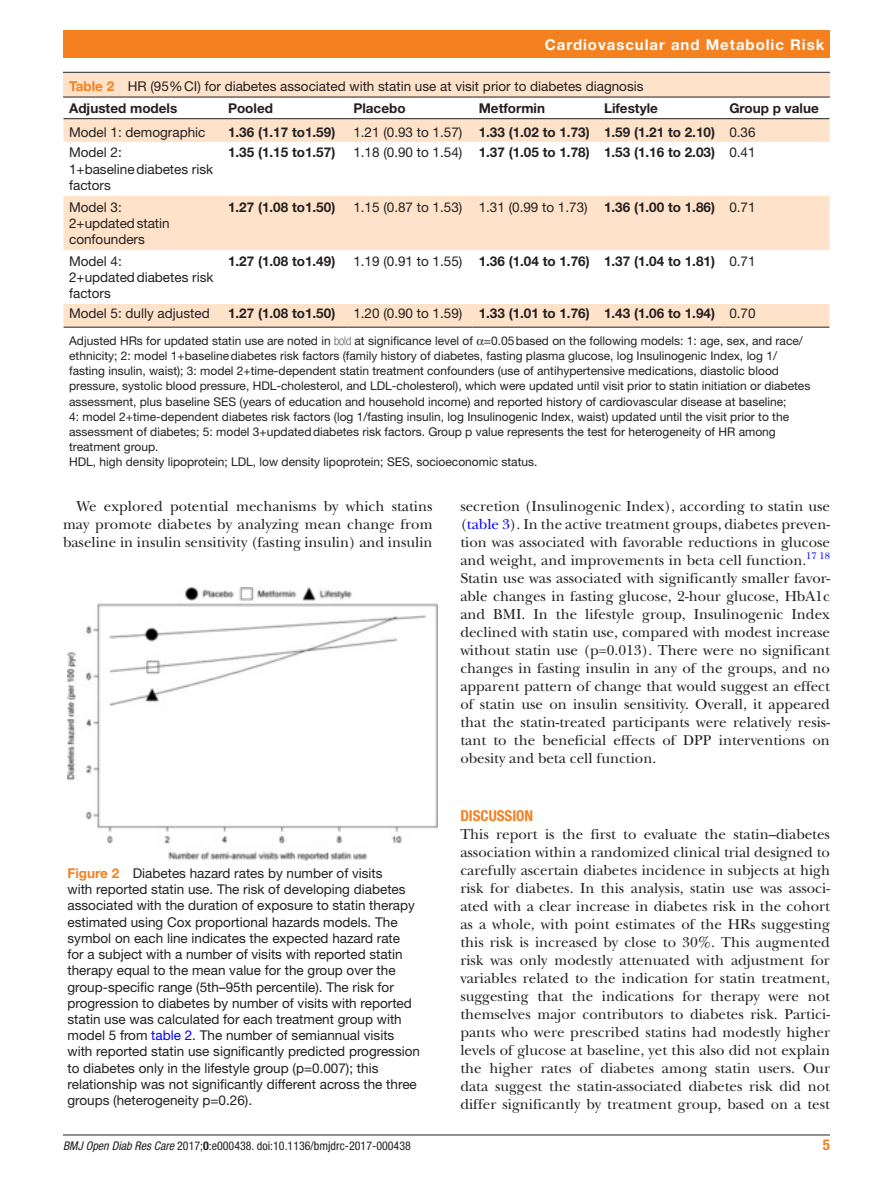
<style>
.page{position:relative;width:893px;height:1191px;background:#fff}
.page>*{position:absolute;margin:0;border:0;box-sizing:border-box;transform-origin:0 0}
.t1{font:15px/18px "New Baskerville";color:#231f20;text-align:justify}
.t2{font:700 15px "Helvetica Neue LT Std";letter-spacing:.065em;color:#fff}
.t3{font:700 condensed 15px "Helvetica Neue LT Std";color:#f58020}
.t4{font:13.5px/16.2px "Helvetica Neue LT Std";color:#231f20}
.t5{font:700 13.5px "Helvetica Neue LT Std";color:#231f20}
.t6{font:12px/15px "Helvetica Neue LT Std";color:#231f20}
.t7{font:condensed 12px "Helvetica Neue LT Std";color:#231f20}
.s1{font-weight:700;color:#f58020}
.s2{font-weight:700}
.s3{font-weight:400}
.s4{font-weight:100;font-stretch:condensed}
.s5{color:#00f}
.s6{font-style:italic}
</style>
<div class="page">
<hr style="left:63px;top:1134px;width:767px;height:1px;background:#231f20">
<div style="left:63px;top:73px;width:767px;height:392px;background:#fee2c9"></div>
<hr style="left:63px;top:72px;width:767px;height:1px;background:#231f20">
<svg style="left:64px;top:98px;width:766px;height:367px;fill:#fff"></svg>
<hr style="left:63px;top:97px;width:159px;height:1px;background:#231f20">
<hr style="left:63px;top:118px;width:159px;height:1px;background:#231f20">
<hr style="left:222px;top:97px;width:125px;height:1px;background:#231f20">
<hr style="left:222px;top:118px;width:125px;height:1px;background:#231f20">
<hr style="left:347px;top:97px;width:126px;height:1px;background:#231f20">
<hr style="left:347px;top:118px;width:126px;height:1px;background:#231f20">
<hr style="left:473px;top:97px;width:125px;height:1px;background:#231f20">
<hr style="left:473px;top:118px;width:125px;height:1px;background:#231f20">
<hr style="left:598px;top:97px;width:125px;height:1px;background:#231f20">
<hr style="left:598px;top:118px;width:125px;height:1px;background:#231f20">
<hr style="left:723px;top:97px;width:107px;height:1px;background:#231f20">
<hr style="left:723px;top:118px;width:107px;height:1px;background:#231f20">
<hr style="left:222px;top:327px;width:125px;height:1px;background:#231f20">
<hr style="left:347px;top:327px;width:126px;height:1px;background:#231f20">
<hr style="left:473px;top:327px;width:125px;height:1px;background:#231f20">
<hr style="left:598px;top:327px;width:125px;height:1px;background:#231f20">
<hr style="left:63px;top:327px;width:159px;height:1px;background:#231f20">
<hr style="left:723px;top:327px;width:107px;height:1px;background:#231f20">
<svg style="left:63px;top:97px;width:1px;height:45px"></svg>
<hr style="left:63px;top:142px;width:1px;height:54px;background:#fff">
<hr style="left:63px;top:196px;width:1px;height:54px;background:#fff">
<hr style="left:63px;top:250px;width:1px;height:54px;background:#fff">
<svg style="left:63px;top:304px;width:1px;height:23px"></svg>
<hr style="left:63px;top:327px;width:1px;height:138px;background:#fff">
<hr style="left:63px;top:450px;width:767px;height:1px;background:#fff">
<img style="left:68px;top:587px;width:369px;height:273px">
<div style="left:63px;top:31px;width:767px;height:27px;background:#f58020"></div>
<svg style="left:477px;top:339px;width:7px;height:7px"></svg>
<p class="t2" style="left:545px;top:35px;width:281px">Cardiovascular and Metabolic Risk</p>
<p class="t4" style="left:69px;top:75px;width:576px;line-height:22px"><span class="s1">Table 2</span> HR (95%CI) for diabetes associated with statin use at visit prior to diabetes diagnosis<br><span class="s2">Adjusted models</span></p>
<p class="t5" style="left:228px;top:99px;width:46px">Pooled</p>
<p class="t5" style="left:353px;top:99px;width:54px">Placebo</p>
<p class="t5" style="left:479px;top:99px;width:68px">Metformin</p>
<p class="t5" style="left:604px;top:99px;width:55px">Lifestyle</p>
<p class="t5" style="left:729px;top:99px;width:91px">Group p value</p>
<p class="t4" style="left:69px;top:124px;width:138px">Model 1: demographic</p>
<p class="t5" style="left:228px;top:124px;width:109px">1.36 (1.17 to1.59)</p>
<p class="t5" style="left:353px;top:124px;width:404px"><span class="s3">1.21 (0.93 to 1.57)</span> 1.33 (1.02 to 1.73) 1.59 (1.21 to 2.10) <span class="s3">0.36</span></p>
<p class="t4" style="left:69px;top:144px;width:146px">Model 2:<br>1+baselinediabetes risk factors</p>
<p class="t5" style="left:228px;top:144px;width:109px">1.35 (1.15 to1.57)</p>
<p class="t5" style="left:353px;top:144px;width:404px"><span class="s3">1.18 (0.90 to 1.54)</span> 1.37 (1.05 to 1.78) 1.53 (1.16 to 2.03) <span class="s3">0.41</span></p>
<p class="t4" style="left:69px;top:198px;width:102px">Model 3:<br>2+updatedstatin confounders</p>
<p class="t5" style="left:228px;top:198px;width:109px">1.27 (1.08 to1.50)</p>
<p class="t4" style="left:353px;top:198px;width:404px">1.15 (0.87 to 1.53) 1.31 (0.99 to 1.73) <span class="s2">1.36 (1.00 to 1.86)</span> 0.71</p>
<p class="t4" style="left:69px;top:252px;width:146px">Model 4:<br>2+updateddiabetes risk factors</p>
<p class="t5" style="left:228px;top:252px;width:109px">1.27 (1.08 to1.49)</p>
<p class="t5" style="left:353px;top:252px;width:404px"><span class="s3">1.19 (0.91 to 1.55)</span> 1.36 (1.04 to 1.76) 1.37 (1.04 to 1.81) <span class="s3">0.71</span></p>
<p class="t4" style="left:69px;top:305px;width:142px">Model 5: dully adjusted</p>
<p class="t5" style="left:228px;top:305px;width:109px">1.27 (1.08 to1.50)</p>
<p class="t5" style="left:353px;top:305px;width:404px"><span class="s3">1.20 (0.90 to 1.59)</span> 1.33 (1.01 to 1.76) 1.43 (1.06 to 1.94) <span class="s3">0.70</span></p>
<p class="t6" style="left:69px;top:333px;width:743px">Adjusted HRs for updated statin use are noted in <span class="s4">bold</span> at significance level of =0.05based on the following models: 1: age, sex, and race/ ethnicity; 2: model 1+baselinediabetes risk factors (family history of diabetes, fasting plasma glucose, log Insulinogenic Index, log 1/ fasting insulin, waist); 3: model 2+time-dependent statin treatment confounders (use of antihypertensive medications, diastolic blood pressure, systolic blood pressure, HDL-cholesterol, and LDL-cholesterol), which were updated until visit prior to statin initiation or diabetes assessment, plus baseline SES (years of education and household income) and reported history of cardiovascular disease at baseline;<br>4: model 2+time-dependent diabetes risk factors (log 1/fasting insulin, log Insulinogenic Index, waist) updated until the visit prior to the assessment of diabetes; 5: model 3+updateddiabetes risk factors. Group p value represents the test for heterogeneity of HR among treatment group.<br>HDL, high density lipoprotein; LDL, low density lipoprotein; SES, socioeconomic status.</p>
<p class="t1" style="left:63px;top:497px;width:371px;text-indent:14px">We explored potential mechanisms by which statins may promote diabetes by analyzing mean change from baseline in insulin sensitivity (fasting insulin) and insulin</p>
<p class="t1" style="left:460px;top:497px;width:371px">secretion (Insulinogenic Index), according to statin use (<span class="s5">table 3</span>). In the active treatment groups, diabetes preven&shy;tion was associated with favorable reductions in glucose and weight, and improvements in beta cell function.<sup>17</sup> <sup>18<br></sup>Statin use was associated with significantly smaller favor&shy;able changes in fasting glucose, 2-hour glucose, HbA1c and BMI. In the lifestyle group, Insulinogenic Index declined with statin use, compared with modest increase without statin use (p=0.013). There were no significant changes in fasting insulin in any of the groups, and no apparent pattern of change that would suggest an effect of statin use on insulin sensitivity. Overall, it appeared that the statin-treated participants were relatively resis&shy;tant to the beneficial effects of DPP interventions on obesity and beta cell function.</p>
<p class="t4" style="left:68px;top:865px;width:354px"><span class="s1">Figure 2</span> Diabetes hazard rates by number of visits<br>with reported statin use. The risk of developing diabetes associated with the duration of exposure to statin therapy estimated using Cox proportional hazards models. The symbol on each line indicates the expected hazard rate<br>for a subject with a number of visits with reported statin therapy equal to the mean value for the group over the group-specific range (5th–95th percentile). The risk for progression to diabetes by number of visits with reported statin use was calculated for each treatment group with model 5 from <span class="s5">table 2</span>. The number of semiannual visits with reported statin use significantly predicted progression to diabetes only in the lifestyle group (p=0.007); this relationship was not significantly different across the three groups (heterogeneity p=0.26).</p>
<p class="t3" style="left:460px;top:807px;width:74px">DISCUSSION</p>
<p class="t1" style="left:460px;top:825px;width:371px">This report is the first to evaluate the statin–diabetes association within a randomized clinical trial designed to carefully ascertain diabetes incidence in subjects at high risk for diabetes. In this analysis, statin use was associ&shy;ated with a clear increase in diabetes risk in the cohort as a whole, with point estimates of the HRs suggesting this risk is increased by close to 30%. This augmented risk was only modestly attenuated with adjustment for variables related to the indication for statin treatment, suggesting that the indications for therapy were not themselves major contributors to diabetes risk. Partici&shy;pants who were prescribed statins had modestly higher levels of glucose at baseline, yet this also did not explain the higher rates of diabetes among statin users. Our data suggest the statin-associated diabetes risk did not differ significantly by treatment group, based on a test</p>
<p class="t7" style="left:63px;top:1138px;width:349px"><span class="s6">BMJ Open Diab Res Care</span> 2017;<span class="s2">0</span>:e000438. doi:10.1136/bmjdrc-2017-000438</p>
<p class="t3" style="left:823px;top:1135px;width:9px">5</p>
</div>
